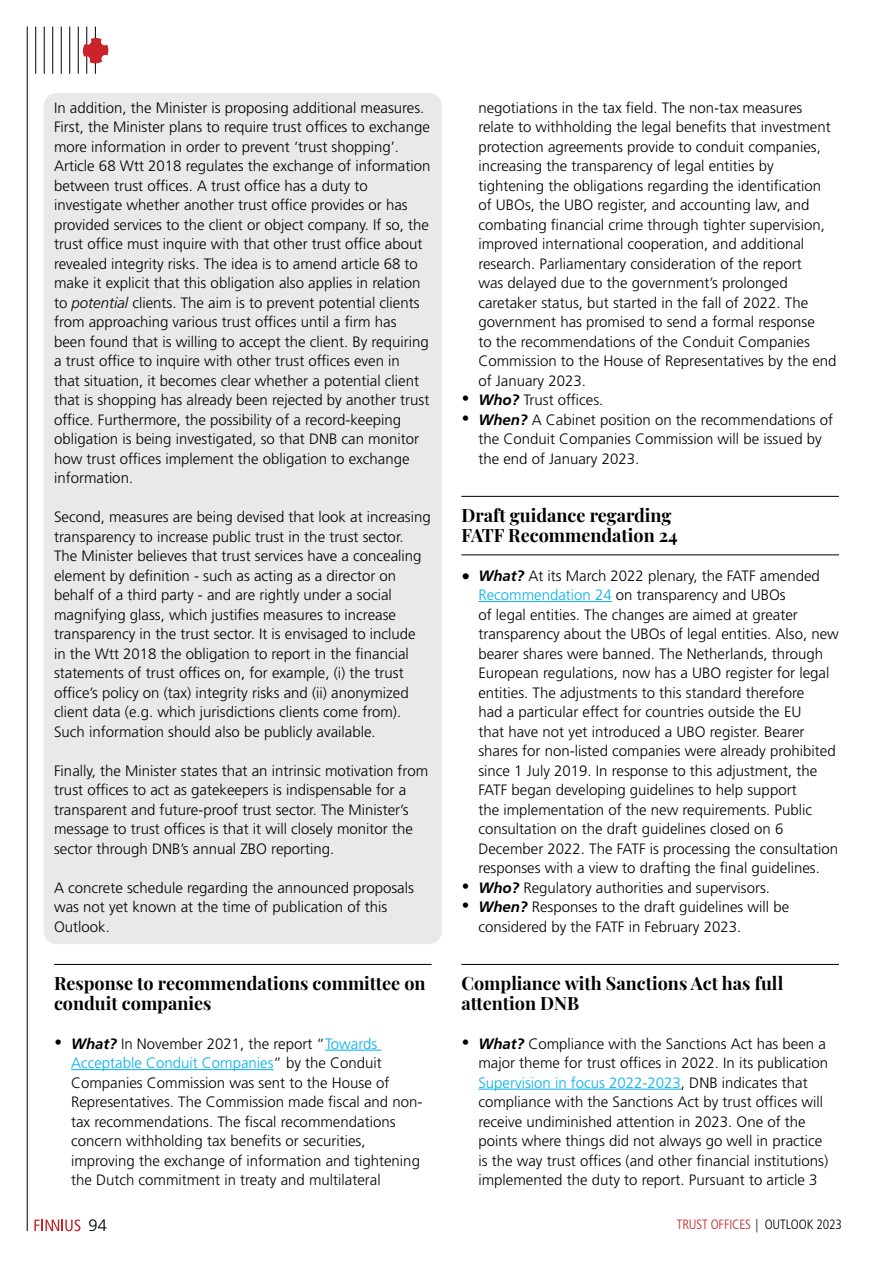
<style>
.page{position:relative;width:893px;height:1263px;background:#fff}
.page>*{position:absolute;margin:0;border:0;box-sizing:border-box;transform-origin:0 0}
.t1{font:700 18px/19.5px "Playfair Display";color:#000}
.t2{font:300 16.5px "Frutiger LT Std";color:#000}
.t3{font:300 15px/19.5px "Frutiger LT Std";color:#000}
.t4{font:300 condensed 13.5px "Frutiger LT Std";letter-spacing:-.01em;color:#c12226}
.s1{font-style:italic}
.s2{font-weight:700;font-style:italic}
.s3{color:#00b0f0}
.s4{font-family:"Playfair Display";font-weight:700;font-size:18px}
.s5{color:#000}
</style>
<div class="page">
<hr style="left:27px;top:27px;width:1px;height:1204px;background:#000">
<hr style="left:35px;top:27px;width:1px;height:47px;background:#000">
<hr style="left:44px;top:27px;width:1px;height:47px;background:#000">
<hr style="left:52px;top:27px;width:1px;height:47px;background:#000">
<hr style="left:61px;top:27px;width:1px;height:47px;background:#000">
<hr style="left:69px;top:27px;width:1px;height:47px;background:#000">
<hr style="left:78px;top:27px;width:1px;height:47px;background:#000">
<hr style="left:86px;top:27px;width:1px;height:47px;background:#000">
<hr style="left:95px;top:27px;width:1px;height:47px;background:#000">
<svg style="left:83px;top:38px;width:25px;height:25px"></svg>
<svg style="left:34px;top:1219px;width:46px;height:12px"></svg>
<div style="left:44px;top:93px;width:398px;height:851px;background:#e9e9e9;border-radius:13px"></div>
<hr style="left:54px;top:964px;width:378px;height:1px;background:#000">
<hr style="left:325px;top:1050px;width:56px;height:1px;background:#00b0f0">
<hr style="left:71px;top:1069px;width:203px;height:1px;background:#00b0f0">
<hr style="left:461px;top:496px;width:378px;height:1px;background:#000">
<hr style="left:461px;top:555px;width:378px;height:1px;background:#000">
<hr style="left:478px;top:601px;width:134px;height:1px;background:#00b0f0">
<hr style="left:461px;top:964px;width:378px;height:1px;background:#000">
<hr style="left:478px;top:1089px;width:203px;height:1px;background:#00b0f0">
<p class="t3" style="left:54px;top:98px;width:378px">In addition, the Minister is proposing additional measures.<br>First, the Minister plans to require trust offices to exchange more information in order to prevent ‘trust shopping’.<br>Article 68 Wtt 2018 regulates the exchange of information between trust offices. A trust office has a duty to investigate whether another trust office provides or has provided services to the client or object company. If so, the trust office must inquire with that other trust office about revealed integrity risks. The idea is to amend article 68 to make it explicit that this obligation also applies in relation to <span class="s1">potential</span> clients. The aim is to prevent potential clients from approaching various trust offices until a firm has been found that is willing to accept the client. By requiring a trust office to inquire with other trust offices even in<br>that situation, it becomes clear whether a potential client that is shopping has already been rejected by another trust office. Furthermore, the possibility of a record-keeping obligation is being investigated, so that DNB can monitor how trust offices implement the obligation to exchange information.</p>
<p class="t3" style="left:54px;top:507px;width:378px">Second, measures are being devised that look at increasing transparency to increase public trust in the trust sector.<br>The Minister believes that trust services have a concealing element by definition - such as acting as a director on behalf of a third party - and are rightly under a social magnifying glass, which justifies measures to increase transparency in the trust sector. It is envisaged to include in the Wtt 2018 the obligation to report in the financial statements of trust offices on, for example, (i) the trust office’s policy on (tax) integrity risks and (ii) anonymized client data (e.g. which jurisdictions clients come from).<br>Such information should also be publicly available.</p>
<p class="t3" style="left:54px;top:761px;width:376px">Finally, the Minister states that an intrinsic motivation from trust offices to act as gatekeepers is indispensable for a transparent and future-proof trust sector. The Minister’s message to trust offices is that it will closely monitor the sector through DNB’s annual ZBO reporting.</p>
<p class="t3" style="left:54px;top:878px;width:361px">A concrete schedule regarding the announced proposals was not yet known at the time of publication of this<br>Outlook.</p>
<p class="t1" style="left:54px;top:972px;width:373px">Response to recommendations committee on conduit companies</p>
<p class="t3" style="left:71px;top:1034px;width:353px;text-indent:-17px">• <span class="s2">What?</span> In November 2021, the report “<span class="s3">Towards Acceptable Conduit Companies</span>” by the Conduit Companies Commission was sent to the House of Representatives. The Commission made fiscal and non&shy;tax recommendations. The fiscal recommendations concern withholding tax benefits or securities, improving the exchange of information and tightening the Dutch commitment in treaty and multilateral</p>
<p class="t3" style="left:478px;top:98px;width:360px">negotiations in the tax field. The non-tax measures relate to withholding the legal benefits that investment protection agreements provide to conduit companies, increasing the transparency of legal entities by tightening the obligations regarding the identification of UBOs, the UBO register, and accounting law, and combating financial crime through tighter supervision, improved international cooperation, and additional research. Parliamentary consideration of the report<br>was delayed due to the government’s prolonged caretaker status, but started in the fall of 2022. The government has promised to send a formal response<br>to the recommendations of the Conduit Companies Commission to the House of Representatives by the end of January 2023.</p>
<p class="t3" style="left:461px;top:390px;width:144px">• <span class="s2">Who?</span> Trust offices.</p>
<p class="t3" style="left:478px;top:410px;width:356px;text-indent:-17px">• <span class="s2">When?</span> A Cabinet position on the recommendations of the Conduit Companies Commission will be issued by the end of January 2023.</p>
<p class="t1" style="left:461px;top:504px;width:218px">Draft guidance regarding<br>FATF Recommendation 24</p>
<p class="t3" style="left:478px;top:566px;width:362px;text-indent:-17px"><span class="s4">•</span> <span class="s2">What?</span> At its March 2022 plenary, the FATF amended <span class="s3">Recommendation 24</span> on transparency and UBOs<br>of legal entities. The changes are aimed at greater transparency about the UBOs of legal entities. Also, new bearer shares were banned. The Netherlands, through European regulations, now has a UBO register for legal entities. The adjustments to this standard therefore<br>had a particular effect for countries outside the EU<br>that have not yet introduced a UBO register. Bearer shares for non-listed companies were already prohibited since 1 July 2019. In response to this adjustment, the FATF began developing guidelines to help support<br>the implementation of the new requirements. Public consultation on the draft guidelines closed on 6<br>December 2022. The FATF is processing the consultation responses with a view to drafting the final guidelines.</p>
<p class="t3" style="left:461px;top:878px;width:310px">• <span class="s2">Who?</span> Regulatory authorities and supervisors.</p>
<p class="t3" style="left:478px;top:897px;width:312px;text-indent:-17px">• <span class="s2">When?</span> Responses to the draft guidelines will be considered by the FATF in February 2023.</p>
<p class="t1" style="left:461px;top:972px;width:323px">Compliance with Sanctions Act has full attention DNB</p>
<p class="t3" style="left:478px;top:1034px;width:351px;text-indent:-17px">• <span class="s2">What?</span> Compliance with the Sanctions Act has been a major theme for trust offices in 2022. In its publication <span class="s3">Supervision in focus 2022-2023</span>, DNB indicates that compliance with the Sanctions Act by trust offices will receive undiminished attention in 2023. One of the points where things did not always go well in practice is the way trust offices (and other financial institutions) implemented the duty to report. Pursuant to article 3</p>
<p class="t2" style="left:89px;top:1216px;width:20px">94</p>
<p class="t4" style="left:677px;top:1216px;width:167px">TRUST OFFICES <span class="s5">| OUTLOOK 2023</span></p>
</div>
